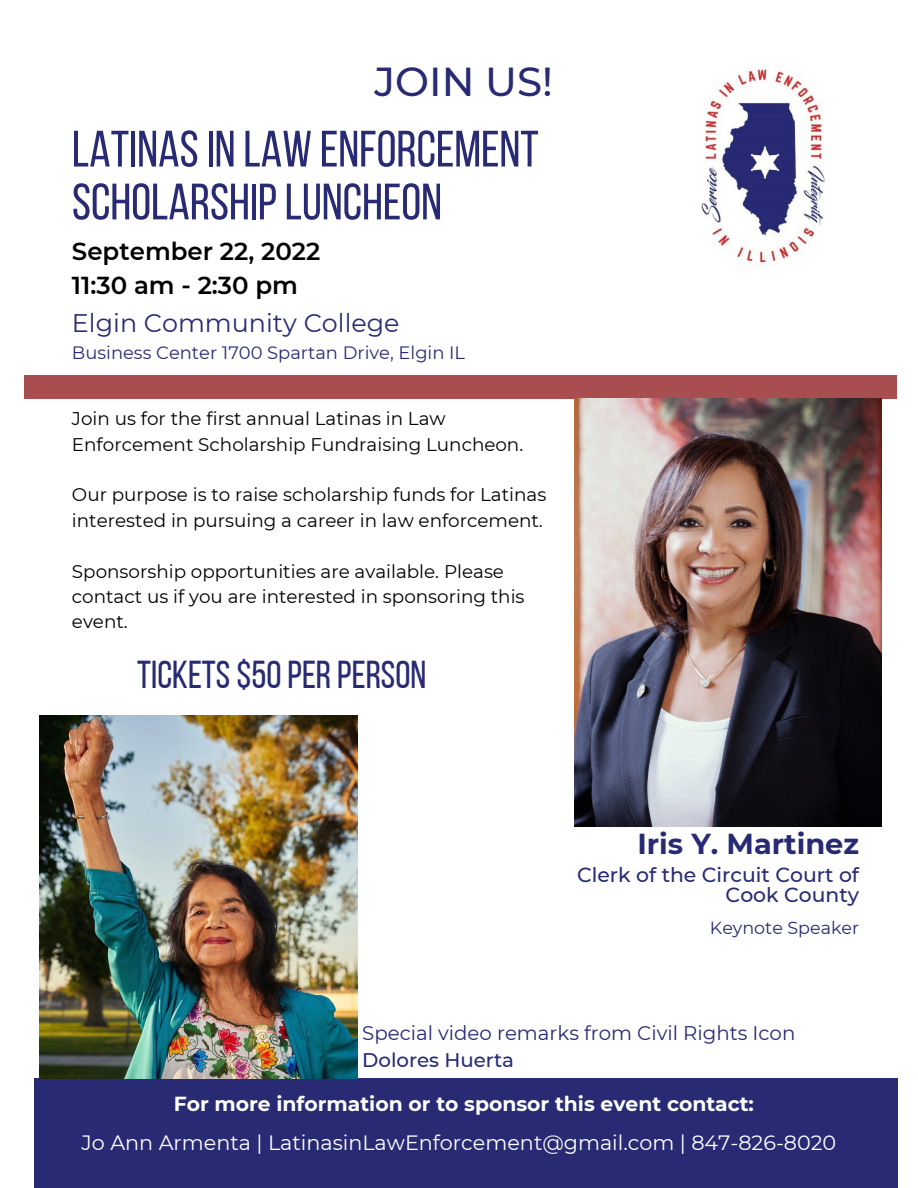
<style>
.page{position:relative;width:918px;height:1188px;background:#fff}
.page>*{position:absolute;margin:0;border:0;box-sizing:border-box;transform-origin:0 0}
.t1{font:51.15px/52.8px "Bebas Neue";color:#282a74}
.t2{font:500 40.35px "Montserrat";color:#282a74}
.t3{font:38.85px "Bebas Neue";color:#282a74}
.t4{font:700 28.8px "Montserrat";color:#282a74}
.t5{font:25.35px "Montserrat";color:#282a74}
.t6{font:600 24.45px/33.8px "Montserrat";color:#000}
.t7{font:20.7px "Montserrat";color:#fff}
.t8{font:700 20.4px "Montserrat";color:#fff}
.t9{font:500 20.4px/20.1px "Montserrat";color:#282a74;text-align:right}
.t10{font:19.8px "Montserrat";color:#282a74}
.t11{font:500 19.8px "Montserrat";color:#282a74}
.t12{font:18.3px/25.3px "Montserrat";color:#000}
.t13{font:17.85px "Montserrat";color:#282a74}
.t14{font:17.55px "Montserrat";color:#282a74}
</style>
<div class="page">
<div style="left:34px;top:1078px;width:864px;height:110px;background:#282a74"></div>
<div style="left:24px;top:376px;width:873px;height:23px;background:#a84d50"></div>
<img style="left:575px;top:399px;width:307px;height:427px">
<img style="left:699px;top:69px;width:126px;height:198px">
<img style="left:39px;top:715px;width:318px;height:363px">
<h2 class="t2" style="left:375px;top:57px;width:180px">JOIN US!</h2>
<h1 class="t1" style="left:72px;top:127px;width:468px">LATINASIN LAW ENFORCEMENT<br>SCHOLARSHIPLUNCHEON</h1>
<h3 class="t6" style="left:72px;top:235px;width:250px">September 22, 2022<br>11:30 am - 2:30 pm</h3>
<h3 class="t5" style="left:72px;top:307px;width:329px">Elgin Community College</h3>
<p class="t13" style="left:72px;top:342px;width:395px">Business Center 1700 Spartan Drive, Elgin IL</p>
<p class="t12" style="left:72px;top:406px;width:453px">Join us for the first annual Latinas in Law<br>Enforcement Scholarship Fundraising Luncheon.</p>
<p class="t12" style="left:72px;top:482px;width:476px">Our purpose is to raise scholarship funds for Latinas interested in pursuing a career in law enforcement.</p>
<p class="t12" style="left:72px;top:558px;width:454px">Sponsorship opportunities are available. Please contact us if you are interested in sponsoring this event.</p>
<h3 class="t3" style="left:137px;top:659px;width:291px">TICKETS$50PERPERSON</h3>
<h3 class="t4" style="left:637px;top:826px;width:223px">Iris Y. Martinez</h3>
<p class="t9" style="left:577px;top:864px;width:284px">Clerk of the Circuit Court of<br>Cook County</p>
<p class="t14" style="left:710px;top:917px;width:151px">Keynote Speaker</p>
<p class="t10" style="left:362px;top:1021px;width:435px">Special video remarks from Civil Rights Icon</p>
<p class="t11" style="left:362px;top:1048px;width:153px">Dolores Huerta</p>
<p class="t8" style="left:174px;top:1091px;width:582px">For more information or to sponsor this event contact:</p>
<p class="t7" style="left:82px;top:1130px;width:756px">Jo Ann Armenta | LatinasinLawEnforcement@gmail.com | 847-826-8020</p>
</div>
